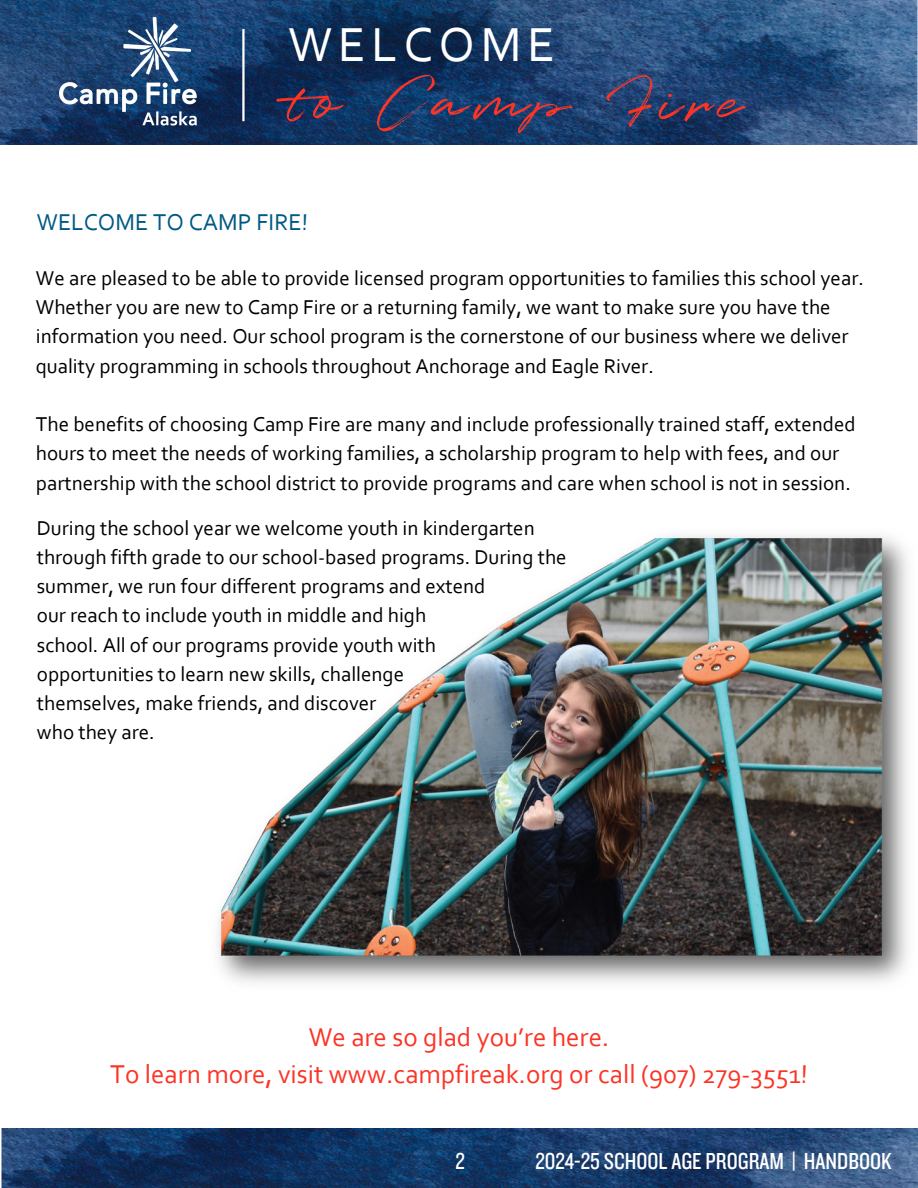
<style>
.page{position:relative;width:918px;height:1188px;background:#fff}
.page>*{position:absolute;margin:0;border:0;box-sizing:border-box;transform-origin:0 0}
.t1{font:60px "Quentin";letter-spacing:.115em;color:#fc3426}
.t2{font:49.95px "Corbel";letter-spacing:.115em;color:#fff}
.t3{font:27px/37.2px "Corbel";color:#fc3426;text-align:center}
.t4{font:24px "Knockout HTF29 Junior Liteweight";color:#fff}
.t5{font:24px "Corbel";color:#005984}
.t6{font:21px/29.2px "Corbel";color:#000}
</style>
<div class="page">
<img style="left:218px;top:535px;width:690px;height:448px">
<img style="left:0;top:0;width:918px;height:144px">
<img style="left:60px;top:18px;width:138px;height:111px">
<hr style="left:242px;top:29px;width:3px;height:92px;background:#fff">
<img style="left:1px;top:1128px;width:917px;height:60px">
<h2 class="t2" style="left:288px;top:14px;width:268px">WELCOME</h2>
<h1 class="t1" style="left:288px;top:61px;width:455px">to Camp Fire</h1>
<p class="t5" style="left:37px;top:207px;width:273px">WELCOME TO CAMP FIRE!</p>
<p class="t6" style="left:36px;top:263px;width:830px">We are pleased to be able to provide licensed program opportunities to families this school year.<br>Whether you are new to Camp Fire or a returning family, we want to make sure you have the information you need. Our school program is the cornerstone of our business where we deliver quality programming in schools throughout Anchorage and Eagle River.</p>
<p class="t6" style="left:36px;top:409px;width:821px">The benefits of choosing Camp Fire are many and include professionally trained staff, extended hours to meet the needs of working families, a scholarship program to help with fees, and our partnership with the school district to provide programs and care when school is not in session.</p>
<p class="t6" style="left:37px;top:512px;width:531px">During the school year we welcome youth in kindergarten through fifth grade to our school-based programs. During the summer, we run four different programs and extend<br>our reach to include youth in middle and high<br>school. All of our programs provide youth with<br>opportunities to learn new skills, challenge<br>themselves, make friends, and discover<br>who they are.</p>
<p class="t3" style="left:110px;top:1018px;width:699px">We are so glad you’re here.<br>To learn more, visit www.campfireak.org or call (907) 279-3551!</p>
<p class="t4" style="left:456px;top:1149px;width:11px">2</p>
<p class="t4" style="left:535px;top:1149px;width:358px">2024-25 SCHOOL AGE PROGRAM | HANDBOOK</p>
</div>
